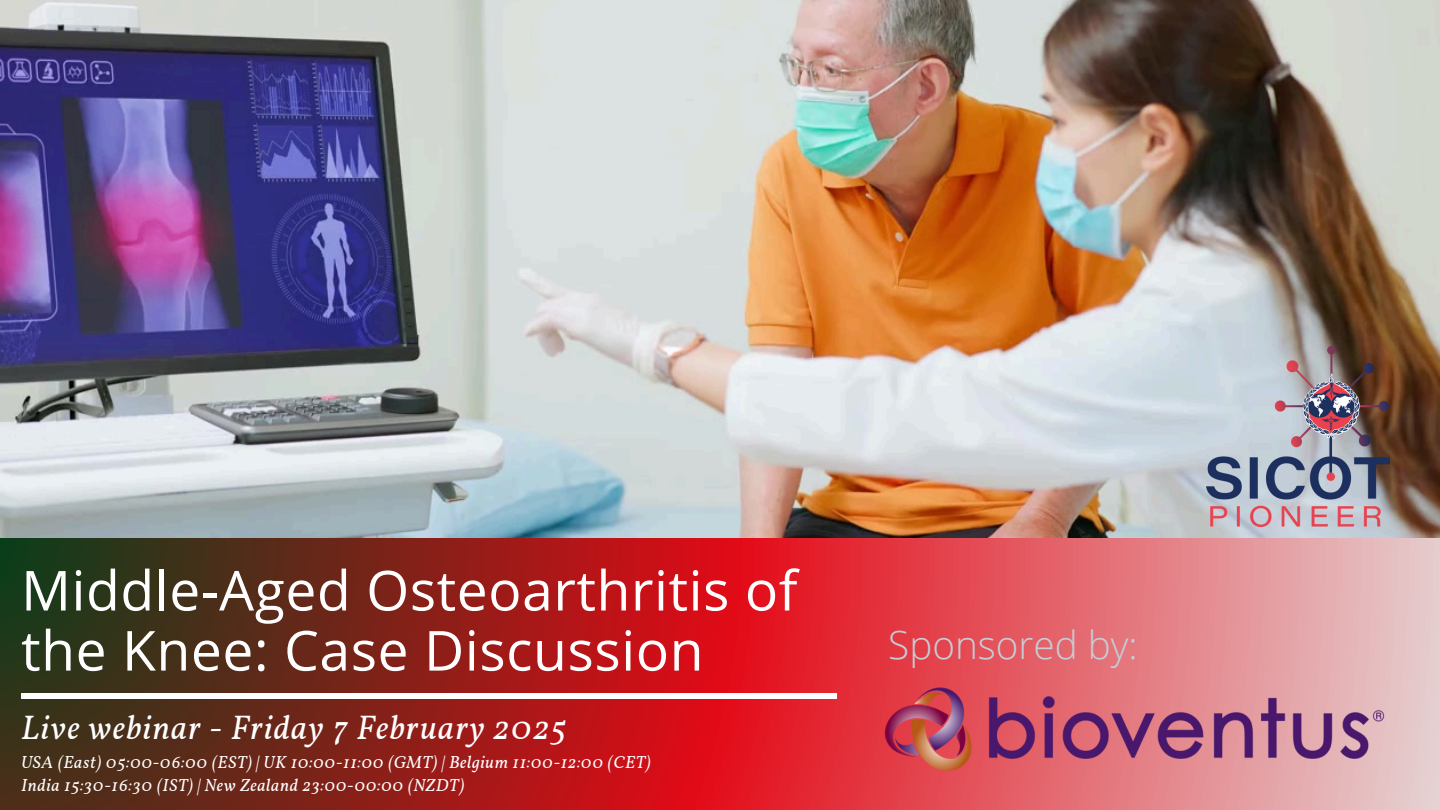
<style>
.page{position:relative;width:1440px;height:810px;background:#fff}
.page>*{position:absolute;margin:0;border:0;box-sizing:border-box;transform-origin:0 0}
.t1{font:55.2px/60.1px "Open Sans";letter-spacing:.01em;color:#fff}
.t2{font:300 38.7px "Open Sans";color:#c6cdd6}
.t3{font:italic 33.8px "Vollkorn";letter-spacing:.035em;color:#fff}
.t4{font:italic 17.4px "Vollkorn";letter-spacing:.035em;color:#fff}
</style>
<div class="page">
<img style="left:0;top:0;width:1440px;height:538px">
<svg style="left:0;top:538px;width:1440px;height:272px;background:#aa403e"></svg>
<div style="left:21px;top:694px;width:816px;height:5px;background:#fff"></div>
<img style="left:1207px;top:347px;width:183px;height:180px">
<img style="left:880px;top:682px;width:510px;height:93px">
<h1 class="t1" style="left:21px;top:559px;width:778px">Middle-Aged Osteoarthritis of the Knee: Case Discussion</h1>
<p class="t3" style="left:21px;top:707px;width:547px">Live webinar - Friday 7 February 2025</p>
<p class="t4" style="left:21px;top:752px;width:631px">USA (East) 05:00-06:00 (EST) | UK 10:00-11:00 (GMT) | Belgium 11:00-12:00 (CET)</p>
<p class="t4" style="left:21px;top:774px;width:445px">India 15:30-16:30 (IST) | New Zealand 23:00-00:00 (NZDT)</p>
<p class="t2" style="left:888px;top:618px;width:251px">Sponsored by:</p>
</div>
